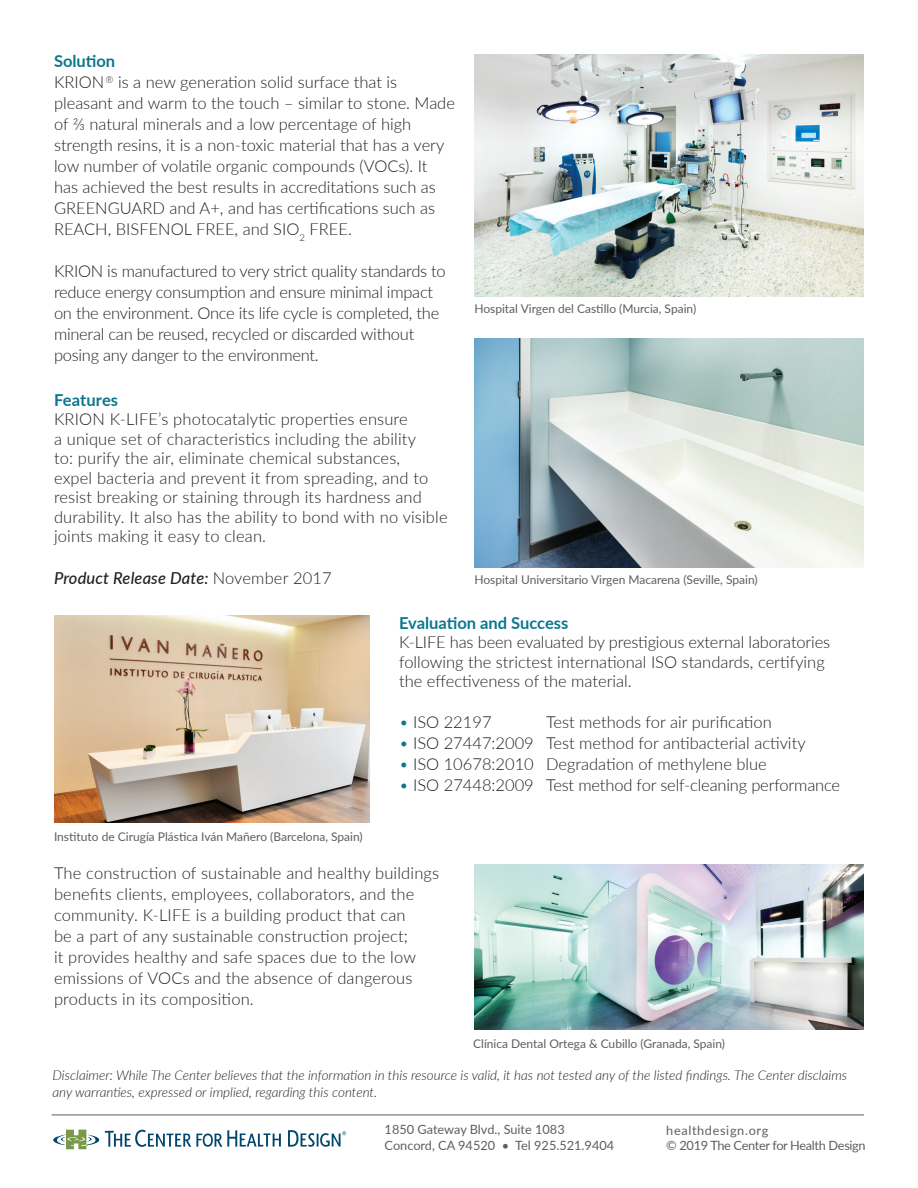
<style>
.page{position:relative;width:918px;height:1188px;background:#fff}
.page>*{position:absolute;margin:0;border:0;box-sizing:border-box;transform-origin:0 0}
.t1{font:300 16.5px/21px "Lato";color:#231f20}
.t2{font:italic 500 16.5px "Lato";letter-spacing:.01em;color:#231f20}
.t3{font:700 16.5px "Lato";color:#0b778e}
.t4{font:italic 300 13.5px/16.2px "Lato";color:#231f20}
.t5{font:12.75px/15.3px "Lato";color:#5e5e5e}
.t6{font:12.75px/15.3px "Lato";letter-spacing:-.025em;color:#5e5e5e}
.t7{font:12px "Lato";color:#5e5e5e}
.s1{font-weight:700;color:#0b778e}
.s2{font-weight:300;font-style:normal}
.s3{color:#0b778e}
</style>
<div class="page">
<img style="left:474px;top:54px;width:390px;height:243px">
<img style="left:474px;top:339px;width:390px;height:229px">
<hr style="left:52px;top:1115px;width:812px;height:1px;background:#5e5e5e">
<svg style="left:53px;top:1130px;width:46px;height:19px"></svg>
<svg style="left:105px;top:1130px;width:176px;height:17px"></svg>
<svg style="left:288px;top:1130px;width:58px;height:17px"></svg>
<img style="left:474px;top:865px;width:389px;height:164px">
<img style="left:54px;top:615px;width:315px;height:208px">
<p class="t1" style="left:54px;top:50px;width:403px"><span class="s1">Solution<br></span>KRION<sup>®</sup> is a new generation solid surface that is pleasant and warm to the touch – similar to stone. Made of ⅔ natural minerals and a low percentage of high strength resins, it is a non-toxic material that has a very low number of volatile organic compounds (VOCs). It has achieved the best results in accreditations such as GREENGUARD and A+, and has certifications such as REACH, BISFENOL FREE, and SIO<sub>2</sub> FREE.</p>
<p class="t1" style="left:54px;top:260px;width:393px">KRION is manufactured to very strict quality standards to reduce energy consumption and ensure minimal impact on the environment. Once its life cycle is completed, the mineral can be reused, recycled or discarded without posing any danger to the environment.</p>
<p class="t7" style="left:474px;top:300px;width:223px">Hospital Virgen del Castillo (Murcia, Spain)</p>
<p class="t3" style="left:54px;top:388px;width:66px">Features</p>
<p class="t1" style="left:54px;top:409px;width:395px;line-height:19.5px">KRION K-LIFE’s photocatalytic properties ensure<br>a unique set of characteristics including the ability<br>to: purify the air, eliminate chemical substances,<br>expel bacteria and prevent it from spreading, and to resist breaking or staining through its hardness and durability. It also has the ability to bond with no visible joints making it easy to clean.</p>
<p class="t2" style="left:54px;top:566px;width:279px">Product Release Date: <span class="s2">November 2017</span></p>
<p class="t3" style="left:399px;top:610px;width:171px">Evaluation and Success</p>
<p class="t1" style="left:399px;top:632px;width:433px;line-height:19.5px">K-LIFE has been evaluated by prestigious external laboratories following the strictest international ISO standards, certifying the effectiveness of the material.</p>
<p class="t1" style="left:399px;top:711px;width:94px"><span class="s3">•</span> ISO 22197</p>
<p class="t1" style="left:546px;top:711px;width:227px">Test methods for air purification</p>
<p class="t1" style="left:399px;top:732px;width:408px"><span class="s3">•</span> ISO 27447:2009 Test method for antibacterial activity</p>
<p class="t1" style="left:399px;top:753px;width:369px"><span class="s3">•</span> ISO 10678:2010 Degradation of methylene blue</p>
<p class="t1" style="left:399px;top:774px;width:443px"><span class="s3">•</span> ISO 27448:2009 Test method for self-cleaning performance</p>
<p class="t7" style="left:474px;top:571px;width:285px">Hospital Universitario Virgen Macarena (Seville, Spain)</p>
<p class="t7" style="left:54px;top:828px;width:310px">Instituto de Cirugía Plástica Iván Mañero (Barcelona, Spain)</p>
<p class="t1" style="left:54px;top:862px;width:387px">The construction of sustainable and healthy buildings benefits clients, employees, collaborators, and the community. K-LIFE is a building product that can<br>be a part of any sustainable construction project;<br>it provides healthy and safe spaces due to the low emissions of VOCs and the absence of dangerous products in its composition.</p>
<p class="t7" style="left:473px;top:1035px;width:253px">Clínica Dental Ortega &amp; Cubillo (Granada, Spain)</p>
<p class="t4" style="left:52px;top:1067px;width:796px">Disclaimer: While The Center believes that the information in this resource is valid, it has not tested any of the listed findings. The Center disclaims any warranties, expressed or implied, regarding this content.</p>
<p class="t5" style="left:385px;top:1121px;width:231px">1850 Gateway Blvd., Suite 1083<br>Concord, CA 94520 • Tel 925.521.9404</p>
<p class="t6" style="left:666px;top:1122px;width:201px">healthdesign.org<br>© 2019 The Center for Health Design</p>
</div>
